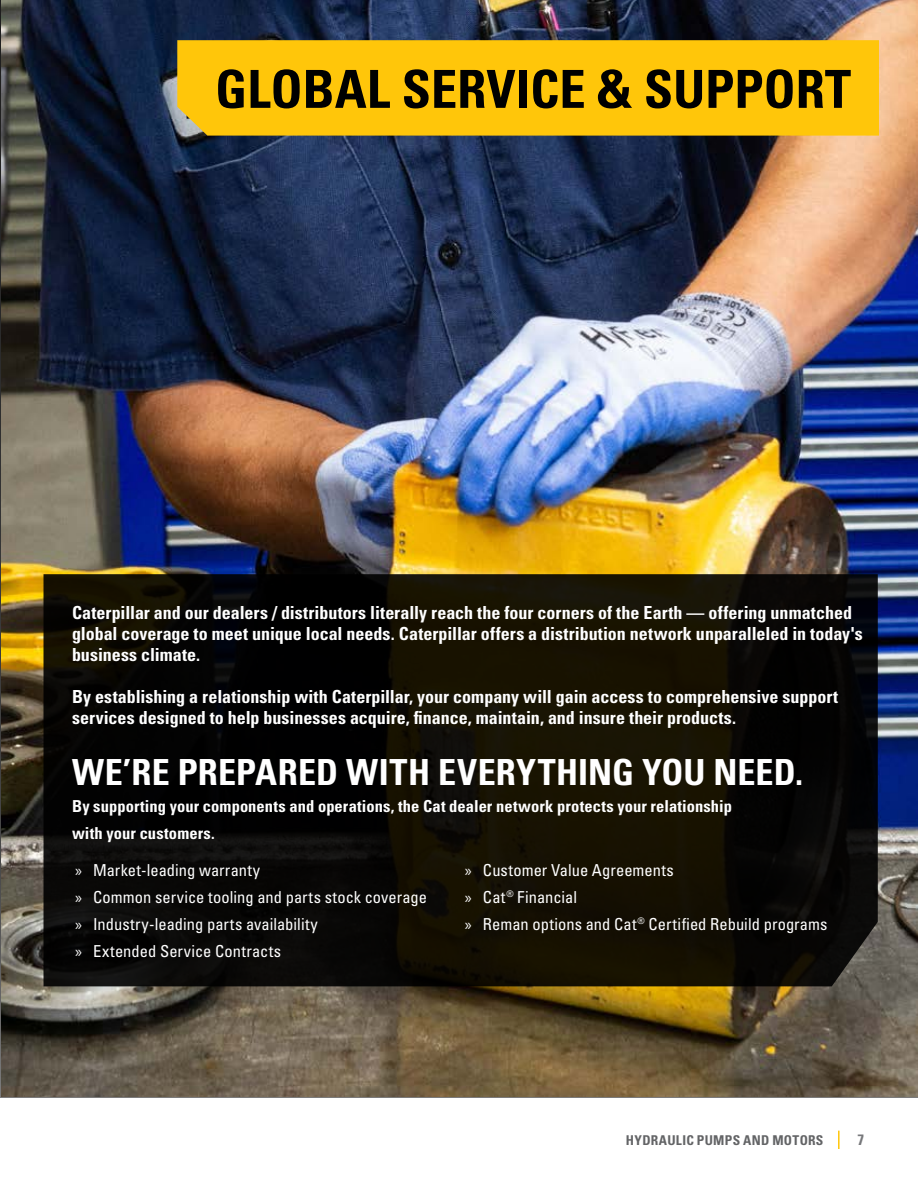
<style>
.page{position:relative;width:918px;height:1188px;background:#fff}
.page>*{position:absolute;margin:0;border:0;box-sizing:border-box;transform-origin:0 0}
.t1{font:700 condensed 52.5px "Univers LT Std";color:#000}
.t2{font:700 condensed 36px "Univers LT Std";letter-spacing:.005em;color:#fff}
.t3{font:700 condensed 18px/21px "Univers LT Std";color:#fff}
.t4{font:condensed 16.5px/27px "Univers LT Std";letter-spacing:.005em;color:#fff}
.t5{font:700 condensed 16.5px/27px "Univers LT Std";letter-spacing:.005em;color:#fff}
.t6{font:700 condensed 15px "Univers LT Std";color:#77787b}
.t7{font:700 condensed 13.5px "Univers LT Std";letter-spacing:.025em;color:#636466}
.s1{font-family:"Myriad Pro";font-stretch:normal}
</style>
<div class="page">
<svg style="left:838px;top:1131px;width:2px;height:18px"></svg>
<img style="left:2px;top:0;width:916px;height:1096px">
<svg style="left:44px;top:574px;width:834px;height:412px;background:#0d0a04"></svg>
<div style="left:177px;top:40px;width:702px;height:96px;background:#ffc60a"></div>
<h1 class="t1" style="left:215px;top:57px;width:637px">GLOBAL SERVICE &amp; SUPPORT</h1>
<p class="t3" style="left:72px;top:602px;width:792px">Caterpillar and our dealers / distributors literally reach the four corners of the Earth — offering unmatched global coverage to meet unique local needs. Caterpillar offers a distribution network unparalleled in today's business climate.</p>
<p class="t3" style="left:72px;top:686px;width:768px">By establishing a relationship with Caterpillar, your company will gain access to comprehensive support services designed to help businesses acquire, finance, maintain, and insure their products.</p>
<h2 class="t2" style="left:72px;top:750px;width:733px">WE’RE PREPARED WITH EVERYTHING YOU NEED.</h2>
<p class="t5" style="left:72px;top:793px;width:661px">By supporting your components and operations, the Cat dealer network protects your relationship with your customers.</p>
<p class="t4" style="left:75px;top:856px;width:354px"><span class="s1">»</span> Market-leading warranty<br><span class="s1">»</span> Common service tooling and parts stock coverage <span class="s1">»</span> Industry-leading parts availability<br><span class="s1">»</span> Extended Service Contracts</p>
<p class="t4" style="left:465px;top:856px;width:364px"><span class="s1">»</span> Customer Value Agreements<br><span class="s1">»</span> Cat<sup>®</sup> Financial<br><span class="s1">»</span> Reman options and Cat<sup>®</sup> Certified Rebuild programs</p>
<p class="t7" style="left:626px;top:1132px;width:199px">HYDRAULIC PUMPS AND MOTORS</p>
<p class="t6" style="left:857px;top:1130px;width:8px">7</p>
</div>
